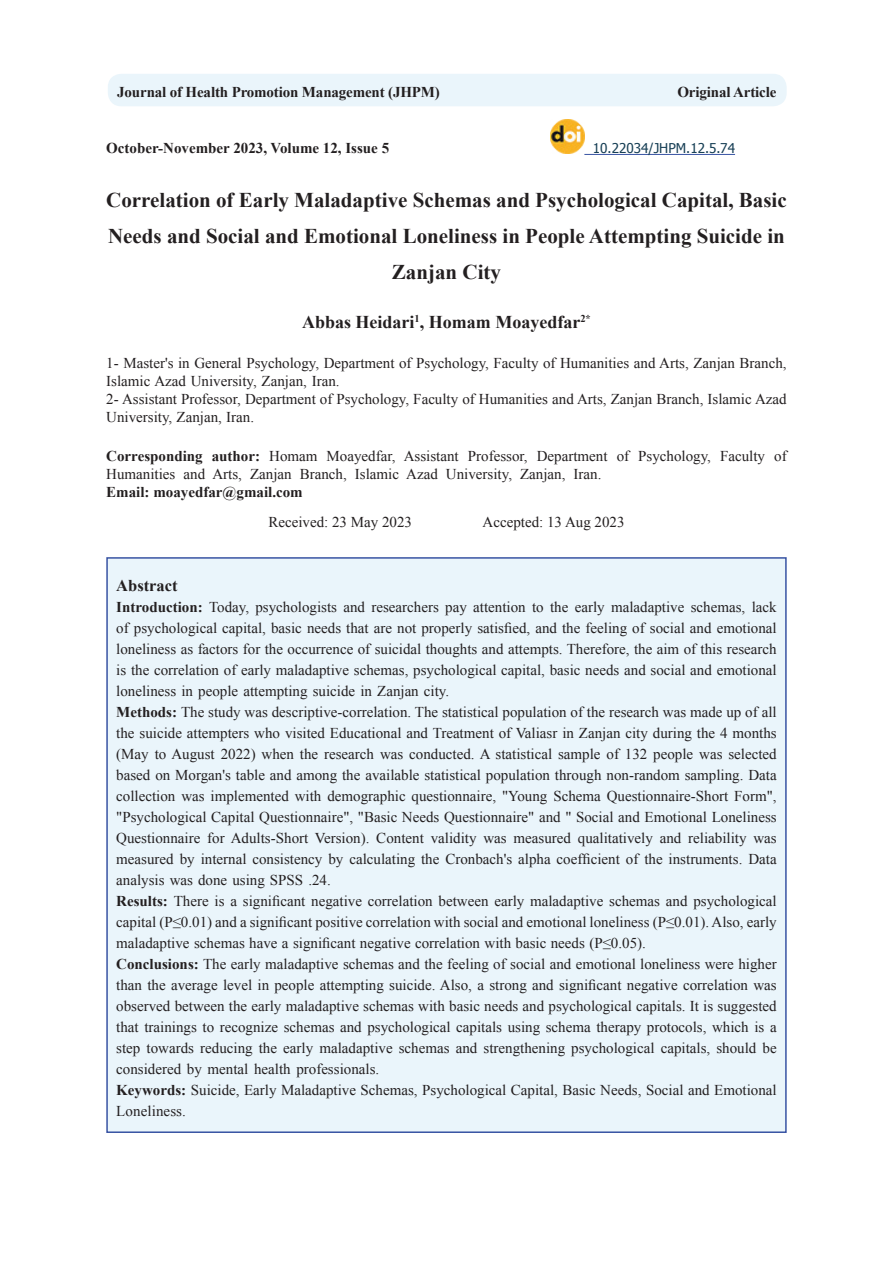
<style>
.page{position:relative;width:893px;height:1263px;background:#fff}
.page>*{position:absolute;margin:0;border:0;box-sizing:border-box;transform-origin:0 0}
.t1{font:700 21px/36px "Times New Roman";color:#231f20;text-align:center}
.t2{font:700 18px "Times New Roman";color:#231f20}
.t3{font:700 16.5px "Times New Roman";color:#231f20}
.t4{font:15px/21px "Times New Roman";color:#231f20}
.t5{font:700 15px "Times New Roman";color:#231f20}
.t6{font:13.5px "Tahoma";color:#184056}
.t7{font:700 10.5px "Times New Roman";color:#231f20}
.s1{font-weight:700}
</style>
<div class="page">
<hr style="left:584px;top:154px;width:151px;height:1px;background:#3853a3">
<img style="left:550px;top:119px;width:34px;height:34px">
<div style="left:107px;top:558px;width:679px;height:574px;background:#eaf5fb"></div>
<div style="left:108px;top:74px;width:679px;height:32px;background:#eaf5fb;border-radius:14px"></div>
<p class="t5" style="left:117px;top:82px;width:324px">Journal of Health Promotion Management (JHPM)</p>
<p class="t5" style="left:677px;top:82px;width:100px">Original Article</p>
<p class="t6" style="left:593px;top:139px;width:144px">10.22034/JHPM.12.5.74</p>
<p class="t5" style="left:106px;top:138px;width:284px">October-November 2023, Volume 12, Issue 5</p>
<h1 class="t1" style="left:106px;top:182px;width:682px">Correlation of Early Maladaptive Schemas and Psychological Capital, Basic<br>Needs and Social and Emotional Loneliness in People Attempting Suicide in<br>Zanjan City</h1>
<p class="t7" style="left:415px;top:311px;width:7px">1</p>
<p class="t2" style="left:302px;top:309px;width:280px">Abbas Heidari , Homam Moayedfar</p>
<p class="t7" style="left:580px;top:311px;width:12px">*2</p>
<p class="t4" style="left:106px;top:353px;width:682px;line-height:18px">1- Master i ns' General Psychology, Department of Psychology, Faculty of Humanities and Arts, Zanjan Branch, Islamic Azad University, Zanjan, Iran.<br>2- Assistant Professor, Department of Psychology, Faculty of Humanities and Arts, Zanjan Branch, Islamic Azad University, Zanjan, Iran.</p>
<p class="t4" style="left:774px;top:445px;width:14px">of</p>
<p class="t4" style="left:327px;top:445px;width:70px">Moayedfar,</p>
<p class="t4" style="left:404px;top:445px;width:57px">Assistant</p>
<p class="t4" style="left:638px;top:445px;width:74px">Psychology,</p>
<p class="t4" style="left:720px;top:445px;width:46px">Faculty</p>
<p class="t4" style="left:468px;top:445px;width:61px">Professor,</p>
<p class="t4" style="left:617px;top:445px;width:14px">of</p>
<p class="t5" style="left:106px;top:446px;width:98px">Corresponding</p>
<p class="t5" style="left:212px;top:446px;width:50px">author:</p>
<p class="t4" style="left:269px;top:445px;width:50px">Homam</p>
<p class="t4" style="left:537px;top:445px;width:72px">Department</p>
<p class="t4" style="left:250px;top:463px;width:43px">Zanjan</p>
<p class="t4" style="left:106px;top:463px;width:71px">Humanities</p>
<p class="t5" style="left:106px;top:482px;width:198px">Email: moayedfar@gmail.com</p>
<p class="t4" style="left:184px;top:463px;width:23px">and</p>
<p class="t4" style="left:300px;top:463px;width:49px">Branch,</p>
<p class="t4" style="left:212px;top:463px;width:31px">Arts,</p>
<p class="t4" style="left:355px;top:463px;width:46px">Islamic</p>
<p class="t4" style="left:406px;top:463px;width:33px">Azad</p>
<p class="t4" style="left:446px;top:463px;width:68px">University,</p>
<p class="t4" style="left:520px;top:463px;width:47px">Zanjan,</p>
<p class="t4" style="left:574px;top:463px;width:29px">Iran.</p>
<p class="t4" style="left:268px;top:511px;width:145px">Received: 23 May 2023</p>
<p class="t4" style="left:482px;top:511px;width:144px">Accepted: 13 Aug 2023</p>
<p class="t3" style="left:116px;top:574px;width:63px">Abstract</p>
<p class="t4" style="left:116px;top:596px;width:662px"><span class="s1">Introduction:</span> Today, psychologists and researchers pay attention to the early maladaptive schemas, lack</p>
<p class="t4" style="left:116px;top:617px;width:662px">of psychological capital, basic needs that are not properly satisfied, and the feeling of social and emotional</p>
<p class="t4" style="left:116px;top:638px;width:662px">loneliness as factors for the occurrence of suicidal thoughts and attempts. Therefore, the aim of this research</p>
<p class="t4" style="left:116px;top:659px;width:662px">is the correlation of early maladaptive schemas, psychological capital, basic needs and social and emotional</p>
<p class="t4" style="left:116px;top:680px;width:334px">loneliness in people attempting suicide in Zanjan city.</p>
<p class="t4" style="left:116px;top:701px;width:662px"><span class="s1">Methods:</span> The study was descriptive-correlation. The statistical population of the research was made up of all</p>
<p class="t4" style="left:116px;top:722px;width:662px">the suicide attempters who visited Educational and Treatment of Valiasr in Zanjan city during the 4 months</p>
<p class="t4" style="left:116px;top:743px;width:662px">(May to August 2022) when the research was conducted A. statistical sample of 132 people was selected</p>
<p class="t4" style="left:116px;top:764px;width:662px">based on Morgan s' table and among the available statistical population through non-random sampling. Data</p>
<p class="t4" style="left:116px;top:785px;width:662px">collection was implemented with demographic questionnaire, "Young Schema Questionnaire-Short Form ,"</p>
<p class="t4" style="left:116px;top:806px;width:662px">"Psychological Capital Questionnaire "," Basic Needs Questionnaire" and " Social and Emotional Loneliness</p>
<p class="t4" style="left:753px;top:827px;width:25px">was</p>
<p class="t4" style="left:116px;top:827px;width:662px">Questionnaire<br>measured by internal consistency by calculating the Cronbach s' alpha coefficient of the instruments. Data analysis was done using SPSS .24.<br><span class="s1">Results:</span> There is a significant negative correlation between early maladaptive schemas and psychological capital ≤P( 0.01) and a significant positive correlation with social and emotional loneliness ≤P( 0.01 .) Also, early maladaptive schemas have a significant negative correlation with basic needs ( ≥P 0.05 .(<br><span class="s1">Conclusions:</span> The early maladaptive schemas and the feeling of social and emotional loneliness were higher than the average level in people attempting suicide. Also a, strong and significant negative correlation was observed between the early maladaptive schemas with basic needs and psychological capitals. It is suggested that trainings to recognize schemas and psychological capitals using schema therapy protocols, which is a step towards reducing the early maladaptive schemas and strengthening psychological capitals, should be considered by mental health professionals.<br><span class="s1">Keywords:</span> Suicide, Early Maladaptive Schemas, Psychological Capital, Basic Needs, Social and Emotional Loneliness.</p>
<p class="t4" style="left:207px;top:827px;width:164px">for Adults-Short Version .)</p>
<p class="t4" style="left:431px;top:827px;width:47px">validity</p>
<p class="t4" style="left:513px;top:827px;width:59px">measured</p>
<p class="t4" style="left:578px;top:827px;width:76px">qualitatively</p>
<p class="t4" style="left:660px;top:827px;width:23px">and</p>
<p class="t4" style="left:688px;top:827px;width:60px">reliability</p>
<p class="t4" style="left:376px;top:827px;width:49px">Content</p>
<p class="t4" style="left:483px;top:827px;width:25px">was</p>
</div>
